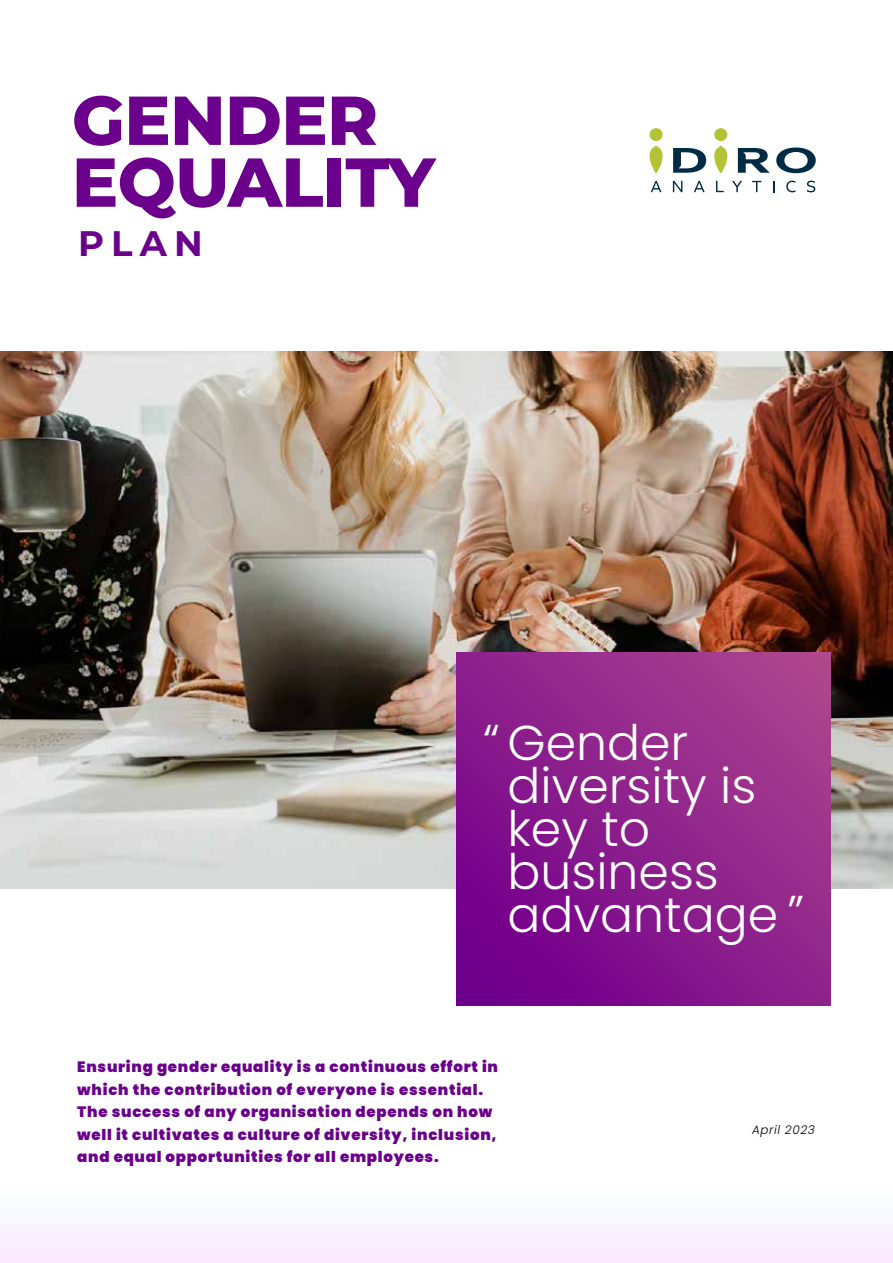
<style>
.page{position:relative;width:893px;height:1263px;background:#fff}
.page>*{position:absolute;margin:0;border:0;box-sizing:border-box;transform-origin:0 0}
.t1{font:800 69px/61.8px "Montserrat";letter-spacing:-.01em;color:#6a008b}
.t2{font:300 48.9px/42.9px "Poppins";color:#fff}
.t3{font:700 35.55px "Montserrat";color:#6a008b}
.t4{font:900 15px/22.5px "Poppins";letter-spacing:.05em;color:#6a008b}
.t5{font:italic 300 12px "Poppins";letter-spacing:.05em;color:#000}
</style>
<div class="page">
<img style="left:0;top:351px;width:893px;height:537px">
<div style="left:0;top:1197px;width:893px;height:66px;background:#f9f3ff"></div>
<svg style="left:457px;top:653px;width:373px;height:352px;background:#8d208c"></svg>
<div style="left:650px;top:128px;width:13px;height:13px;background:#b4c236;border-radius:50%"></div>
<svg style="left:650px;top:146px;width:13px;height:27px"></svg>
<div style="left:714px;top:128px;width:13px;height:13px;background:#b4c236;border-radius:50%"></div>
<svg style="left:714px;top:146px;width:13px;height:27px"></svg>
<svg style="left:776px;top:147px;width:40px;height:26px"></svg>
<svg style="left:673px;top:148px;width:33px;height:25px"></svg>
<svg style="left:738px;top:148px;width:32px;height:25px"></svg>
<svg style="left:651px;top:181px;width:10px;height:11px"></svg>
<svg style="left:673px;top:181px;width:9px;height:11px"></svg>
<svg style="left:694px;top:181px;width:11px;height:11px"></svg>
<svg style="left:716px;top:181px;width:8px;height:11px"></svg>
<svg style="left:732px;top:181px;width:10px;height:11px"></svg>
<svg style="left:752px;top:181px;width:9px;height:11px"></svg>
<svg style="left:786px;top:181px;width:9px;height:11px"></svg>
<svg style="left:807px;top:181px;width:8px;height:11px"></svg>
<h1 class="t1" style="left:72px;top:86px;width:365px">GENDER<br>EQUALITY</h1>
<h3 class="t3" style="left:78px;top:217px;width:126px">PLAN</h3>
<h2 class="t2" style="left:507px;top:722px;width:298px;text-indent:-24px">“ Gender diversity is key to business advantage ”</h2>
<p class="t4" style="left:77px;top:1055px;width:422px">Ensuring gender equality is a continuous effort in which the contribution of everyone is essential.<br>The success of any organisation depends on how well it cultivates a culture of diversity, inclusion, and equal opportunities for all employees.</p>
<p class="t5" style="left:752px;top:1123px;width:64px">April 2023</p>
</div>
